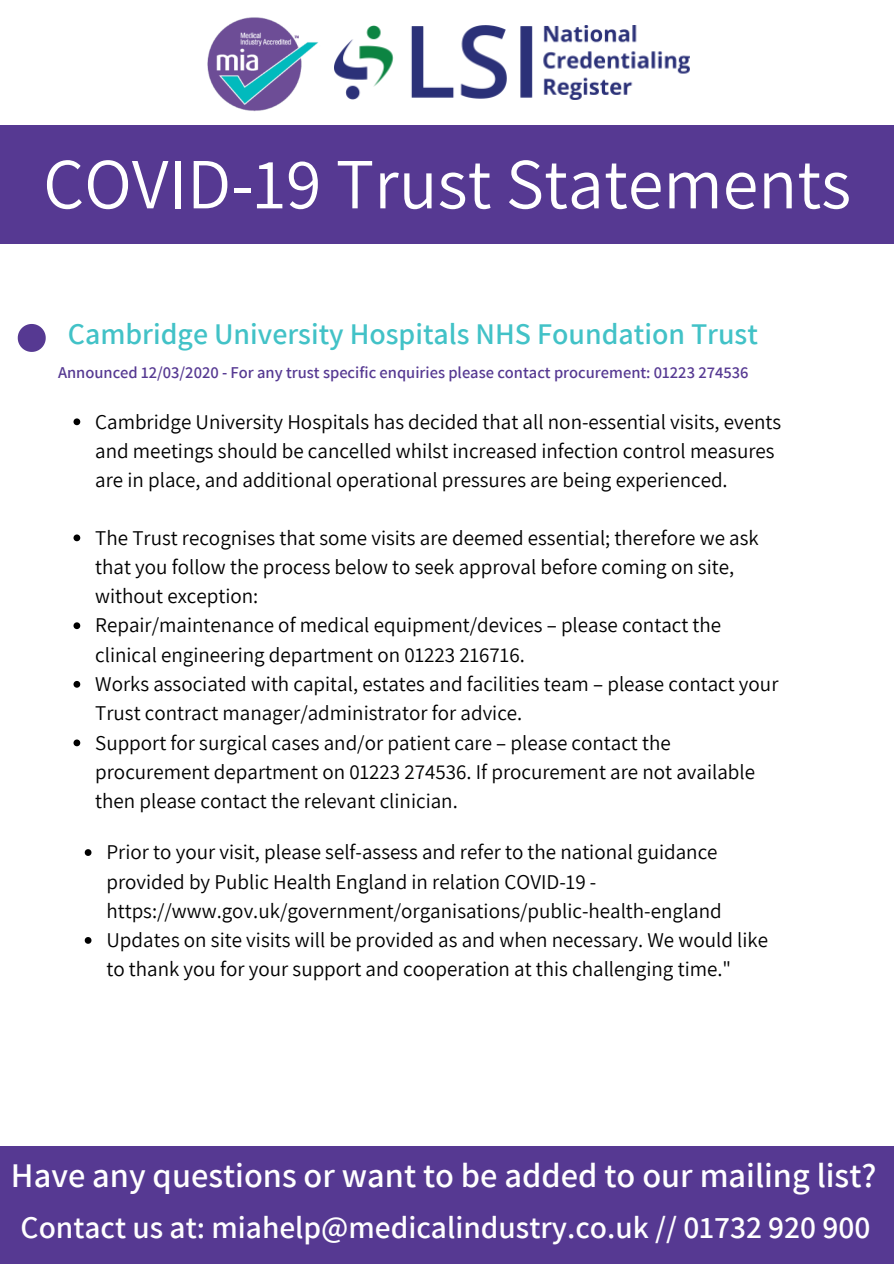
<style>
.page{position:relative;width:894px;height:1264px;background:#fff}
.page>*{position:absolute;margin:0;border:0;box-sizing:border-box;transform-origin:0 0}
.t1{font:72px "Assistant";color:#fff}
.t2{font:600 34.5px "Assistant";color:#fff}
.t3{font:600 31.5px "Assistant";color:#fff}
.t4{font:600 30px "Assistant";color:#42c2c7}
.t5{font:21px/29.2px "Assistant";color:#000}
.t6{font:600 16.5px "Assistant";color:#563992}
</style>
<div class="page">
<div style="left:0;top:1146px;width:893px;height:117px;background:#563992"></div>
<img style="left:334px;top:25px;width:356px;height:75px">
<img style="left:207px;top:17px;width:112px;height:95px">
<div style="left:0;top:125px;width:893px;height:119px;background:#563992"></div>
<svg style="left:18px;top:324px;width:28px;height:28px"></svg>
<svg style="left:73px;top:418px;width:7px;height:7px"></svg>
<svg style="left:73px;top:534px;width:7px;height:7px"></svg>
<svg style="left:73px;top:622px;width:7px;height:7px"></svg>
<svg style="left:73px;top:681px;width:7px;height:6px"></svg>
<svg style="left:73px;top:739px;width:7px;height:7px"></svg>
<svg style="left:85px;top:849px;width:6px;height:7px"></svg>
<svg style="left:85px;top:937px;width:6px;height:6px"></svg>
<h1 class="t1" style="left:43px;top:135px;width:809px">COVID-19 Trust Statements</h1>
<h3 class="t4" style="left:68px;top:313px;width:691px">Cambridge University Hospitals NHS Foundation Trust</h3>
<p class="t6" style="left:58px;top:361px;width:691px">Announced 12/03/2020 - For any trust specific enquiries please contact procurement: 01223 274536</p>
<p class="t5" style="left:95px;top:406px;width:687px">Cambridge University Hospitals has decided that all non-essential visits, events and meetings should be cancelled whilst increased infection control measures are in place, and additional operational pressures are being experienced.</p>
<p class="t5" style="left:95px;top:522px;width:684px">The Trust recognises that some visits are deemed essential; therefore we ask that you follow the process below to seek approval before coming on site, without exception:<br>Repair/maintenance of medical equipment/devices – please contact the clinical engineering department on 01223 216716.<br>Works associated with capital, estates and facilities team – please contact your Trust contract manager/administrator for advice.<br>Support for surgical cases and/or patient care – please contact the procurement department on 01223 274536. If procurement are not available then please contact the relevant clinician.</p>
<p class="t5" style="left:106px;top:837px;width:663px">Prior to your visit, please self-assess and refer to the national guidance provided by Public Health England in relation COVID-19 - https://www.gov.uk/government/organisations/public-health-england Updates on site visits will be provided as and when necessary. We would like to thank you for your support and cooperation at this challenging time."</p>
<h2 class="t2" style="left:11px;top:1151px;width:866px">Have any questions or want to be added to our mailing list?</h2>
<h3 class="t3" style="left:21px;top:1206px;width:851px">Contact us at: miahelp@medicalindustry.co.uk // 01732 920 900</h3>
</div>
